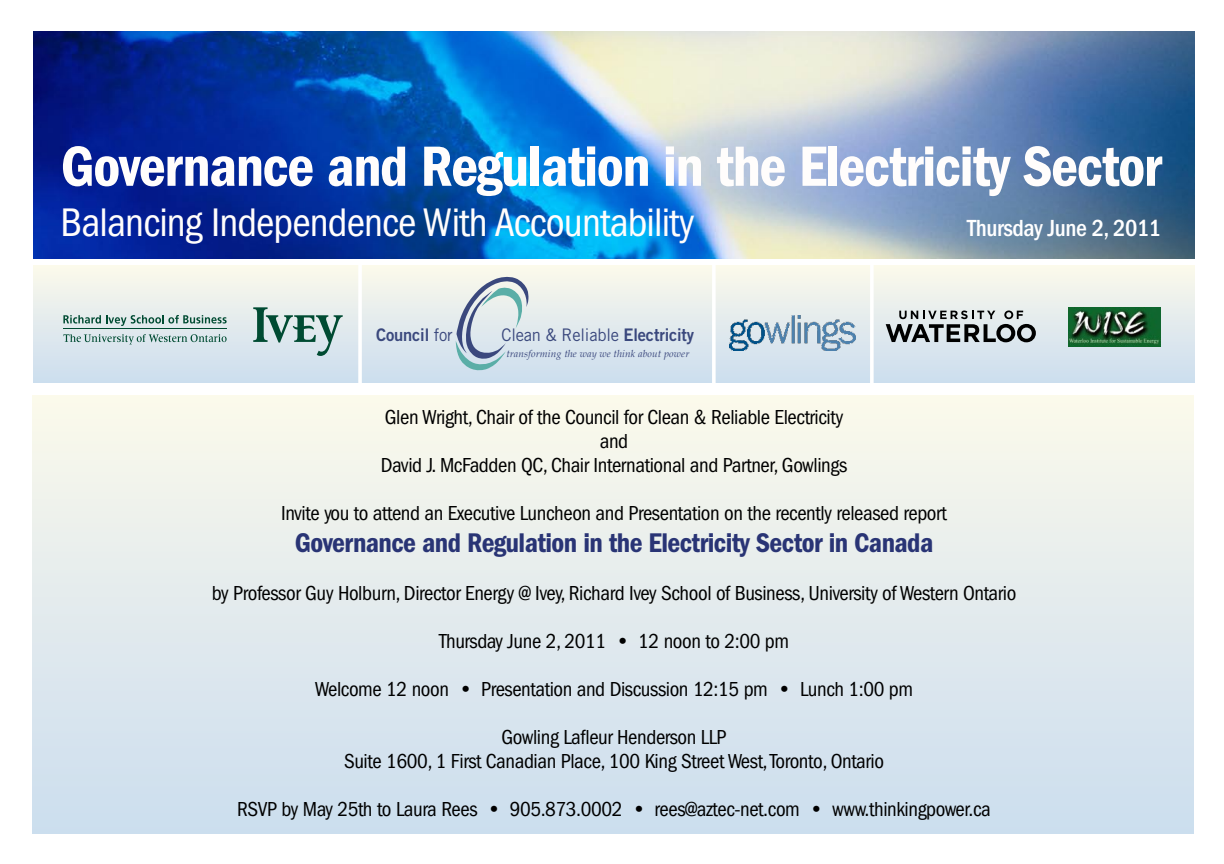
<style>
.page{position:relative;width:1224px;height:864px;background:#fff}
.page>*{position:absolute;margin:0;border:0;box-sizing:border-box;transform-origin:0 0}
.t1{font:600 condensed 58.8px "Franklin Gothic";letter-spacing:-.02em;color:#fffdfc}
.t2{font:condensed 41.4px "Franklin Gothic";letter-spacing:-.02em;color:#fffdfc}
.t3{font:600 condensed 28px "Franklin Gothic";letter-spacing:-.02em;color:#293475}
.t4{font:500 condensed 24.2px "Franklin Gothic";letter-spacing:-.02em;color:#fff}
.t5{font:condensed 21px/24px "Franklin Gothic";letter-spacing:-.02em;color:#000;text-align:center}
.t6{font:17.4px "Trade Gothic";letter-spacing:-.01em;color:#3a487d;scale:.95 1}
.t7{font:17.4px "Trade Gothic Bold Two";letter-spacing:-.01em;color:#3a487d;scale:.95 1}
.t8{font:italic 10px "Book Antiqua";letter-spacing:.015em;color:#3a487d}
.s1{font-family:"Trade Gothic"}
.s2{font-family:"Trade Gothic Bold Two"}
.s3{font-weight:600;font-stretch:normal}
</style>
<div class="page">
<div style="left:32px;top:396px;width:1161px;height:437px;background:linear-gradient(to bottom,#fbf9eb,#cbddef)"></div>
<div style="left:33px;top:266px;width:1161px;height:117px;background:linear-gradient(to bottom,#faf8eb,#c9dbed)"></div>
<img style="left:34px;top:32px;width:1160px;height:226px">
<svg style="left:456px;top:276px;width:73px;height:96px;background:#c0cfd7"></svg>
<hr style="left:63px;top:329px;width:164px;height:1px;background:#004b32">
<svg style="left:63px;top:315px;width:101px;height:11px"></svg>
<svg style="left:170px;top:315px;width:57px;height:9px"></svg>
<svg style="left:63px;top:334px;width:164px;height:10px;background:#aec6c6"></svg>
<svg style="left:253px;top:307px;width:90px;height:49px;background:#a7c1be"></svg>
<img style="left:1069px;top:308px;width:92px;height:38px">
<svg style="left:886px;top:310px;width:150px;height:32px;background:#93999a"></svg>
<img style="left:730px;top:316px;width:126px;height:34px">
<hr style="left:712px;top:261px;width:4px;height:126px;background:#fff">
<hr style="left:358px;top:261px;width:4px;height:129px;background:#fff">
<hr style="left:870px;top:261px;width:4px;height:126px;background:#fff">
<h1 class="t1" style="left:61px;top:133px;width:1103px">Governance and Regulation in the Electricity Sector</h1>
<h2 class="t2" style="left:61px;top:199px;width:635px">Balancing Independence With Accountability</h2>
<p class="t4" style="left:967px;top:214px;width:196px">Thursday June 2, 2011</p>
<p class="t7" style="left:376px;top:324px;width:82px">Council <span class="s1">for</span></p>
<p class="t6" style="left:501px;top:325px;width:205px">Clean &amp; Reliable <span class="s2">Electricity</span></p>
<p class="t8" style="left:506px;top:348px;width:184px">transforming the way we think about power</p>
<p class="t5" style="left:381px;top:406px;width:468px">Glen Wright, Chair of the Council for Clean &amp; Reliable Electricity and<br>David J. McFadden QC, Chair International and Partner, Gowlings</p>
<p class="t5" style="left:281px;top:502px;width:667px">Invite you to attend an Executive Luncheon and Presentation on the recently released report</p>
<h3 class="t3" style="left:295px;top:527px;width:640px">Governance and Regulation in the Electricity Sector in Canada</h3>
<p class="t5" style="left:212px;top:582px;width:806px">by Professor Guy Holburn, Director Energy @ Ivey, Richard Ivey School of Business, University of Western Ontario</p>
<p class="t5" style="left:439px;top:630px;width:352px">Thursday June 2, 2011 <span class="s3">•</span> 12 noon to 2:00 pm</p>
<p class="t5" style="left:315px;top:678px;width:600px">Welcome 12 noon <span class="s3">•</span> Presentation and Discussion 12:15 pm <span class="s3">•</span> Lunch 1:00 pm</p>
<p class="t5" style="left:344px;top:726px;width:541px">Gowling Lafleur Henderson LLP<br>Suite 1600, 1 First Canadian Place, 100 King Street West, Toronto, Ontario</p>
<p class="t5" style="left:237px;top:798px;width:755px">RSVP by May 25th to Laura Rees <span class="s3">•</span> 905.873.0002 <span class="s3">•</span> rees@aztec-net.com <span class="s3">•</span> www.thinkingpower.ca</p>
</div>
